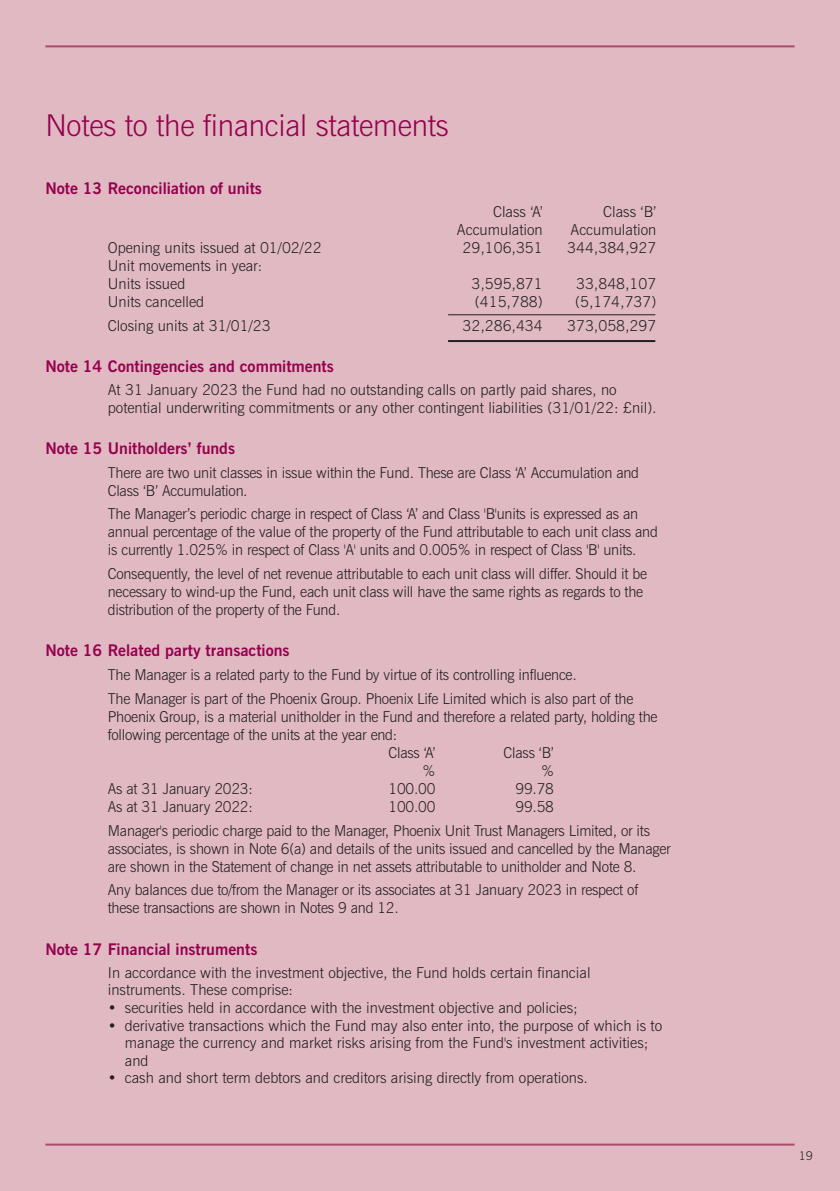
<style>
.page{position:relative;width:840px;height:1191px;background:#fff}
.page>*{position:absolute;margin:0;border:0;box-sizing:border-box;transform-origin:0 0}
.t1{font:300 30px "News Gothic BT";letter-spacing:-.01em;color:#96014e}
.t2{font:700 16px "News Gothic BT";color:#96014e}
.t3{font:300 15px/18px "News Gothic BT";letter-spacing:-.015em;color:#231f20}
.t4{font:300 12px "News Gothic BT";color:#231f20}
</style>
<div class="page">
<div style="left:0;top:0;width:839px;height:1191px;background:#e0b9c3"></div>
<hr style="left:45px;top:45px;width:749px;height:2px;background:#ab4b6d">
<hr style="left:45px;top:1143px;width:749px;height:2px;background:#ab4b6d">
<hr style="left:448px;top:314px;width:207px;height:1px;background:#231f20">
<hr style="left:448px;top:340px;width:207px;height:2px;background:#231f20">
<h1 class="t1" style="left:45px;top:114px;width:405px">Notes to the financial statements</h1>
<p class="t2" style="left:45px;top:179px;width:218px">Note 13 Reconciliation of units</p>
<p class="t3" style="left:493px;top:204px;width:51px">Class ‘A’</p>
<p class="t3" style="left:603px;top:204px;width:55px">Class ‘B’</p>
<p class="t3" style="left:456px;top:222px;width:87px">Accumulation</p>
<p class="t3" style="left:570px;top:222px;width:87px">Accumulation</p>
<p class="t3" style="left:108px;top:240px;width:215px">Opening units issued at 01/02/22</p>
<p class="t3" style="left:462px;top:240px;width:82px">29,106,351</p>
<p class="t3" style="left:567px;top:240px;width:91px">344,384,927</p>
<p class="t3" style="left:108px;top:258px;width:156px">Unit movements in year:<br>Units issued</p>
<p class="t3" style="left:471px;top:276px;width:73px">3,595,871</p>
<p class="t3" style="left:575px;top:276px;width:82px">33,848,107</p>
<p class="t3" style="left:108px;top:294px;width:98px">Units cancelled</p>
<p class="t3" style="left:474px;top:294px;width:69px">(415,788)</p>
<p class="t3" style="left:574px;top:294px;width:83px">(5,174,737)</p>
<p class="t3" style="left:108px;top:318px;width:164px">Closing units at 31/01/23</p>
<p class="t3" style="left:462px;top:318px;width:82px">32,286,434</p>
<p class="t3" style="left:567px;top:318px;width:91px">373,058,297</p>
<p class="t2" style="left:45px;top:357px;width:290px">Note 14 Contingencies and commitments</p>
<p class="t3" style="left:108px;top:382px;width:550px">At 31 January 2023 the Fund had no outstanding calls on partly paid shares, no potential underwriting commitments or any other contingent liabilities (31/01/22: £nil).</p>
<p class="t2" style="left:45px;top:439px;width:191px">Note 15 Unitholders’ funds</p>
<p class="t3" style="left:108px;top:465px;width:532px">There are two unit classes in issue within the Fund. These are Class ‘A’ Accumulation and<br>Class ‘B’ Accumulation.</p>
<p class="t3" style="left:108px;top:506px;width:551px">The Manager’s periodic charge in respect of Class ‘A’ and Class 'B'units is expressed as an annual percentage of the value of the property of the Fund attributable to each unit class and is currently 1.025% in respect of Class 'A' units and 0.005% in respect of Class 'B' units.</p>
<p class="t3" style="left:108px;top:566px;width:540px">Consequently, the level of net revenue attributable to each unit class will differ. Should it be necessary to wind-up the Fund, each unit class will have the same rights as regards to the distribution of the property of the Fund.</p>
<p class="t2" style="left:45px;top:641px;width:246px">Note 16 Related party transactions</p>
<p class="t3" style="left:108px;top:664px;width:526px;line-height:23.6px">The Manager is a related party to the Fund by virtue of its controlling influence.<br>The Manager is part of the Phoenix Group. Phoenix Life Limited which is also part of the</p>
<p class="t3" style="left:108px;top:709px;width:551px">Phoenix Group, is a material unitholder in the Fund and therefore a related party, holding the</p>
<p class="t3" style="left:108px;top:727px;width:291px">following percentage of the units at the year end:</p>
<p class="t3" style="left:388px;top:745px;width:48px">Class ‘A’</p>
<p class="t3" style="left:503px;top:745px;width:52px">Class ‘B’</p>
<p class="t3" style="left:422px;top:763px;width:14px">%</p>
<p class="t3" style="left:540px;top:763px;width:14px">%</p>
<p class="t3" style="left:108px;top:781px;width:146px">As at 31 January 2023:</p>
<p class="t3" style="left:388px;top:781px;width:48px">100.00</p>
<p class="t3" style="left:515px;top:781px;width:40px">99.78</p>
<p class="t3" style="left:108px;top:799px;width:146px">As at 31 January 2022:</p>
<p class="t3" style="left:388px;top:799px;width:48px">100.00</p>
<p class="t3" style="left:108px;top:796px;width:543px;line-height:23.6px;text-indent:407px">99.58<br>Manager's periodic charge paid to the Manager, Phoenix Unit Trust Managers Limited, or its</p>
<p class="t3" style="left:108px;top:840px;width:564px">associates, is shown in Note 6(a) and details of the units issued and cancelled by the Manager are shown in the Statement of change in net assets attributable to unitholder and Note 8.</p>
<p class="t3" style="left:108px;top:882px;width:531px">Any balances due to/from the Manager or its associates at 31 January 2023 in respect of these transactions are shown in Notes 9 and 12.</p>
<p class="t2" style="left:45px;top:939px;width:213px">Note 17 Financial instruments</p>
<p class="t3" style="left:108px;top:965px;width:484px">In accordance with the investment objective, the Fund holds certain financial instruments. These comprise:</p>
<p class="t3" style="left:108px;top:1000px;width:471px">• securities held in accordance with the investment objective and policies;</p>
<p class="t3" style="left:125px;top:1017px;width:538px;text-indent:-17px">• derivative transactions which the Fund may also enter into, the purpose of which is to manage the currency and market risks arising from the Fund's investment activities; and</p>
<p class="t3" style="left:108px;top:1070px;width:481px">• cash and short term debtors and creditors arising directly from operations.</p>
<p class="t4" style="left:798px;top:1151px;width:16px">19</p>
</div>
